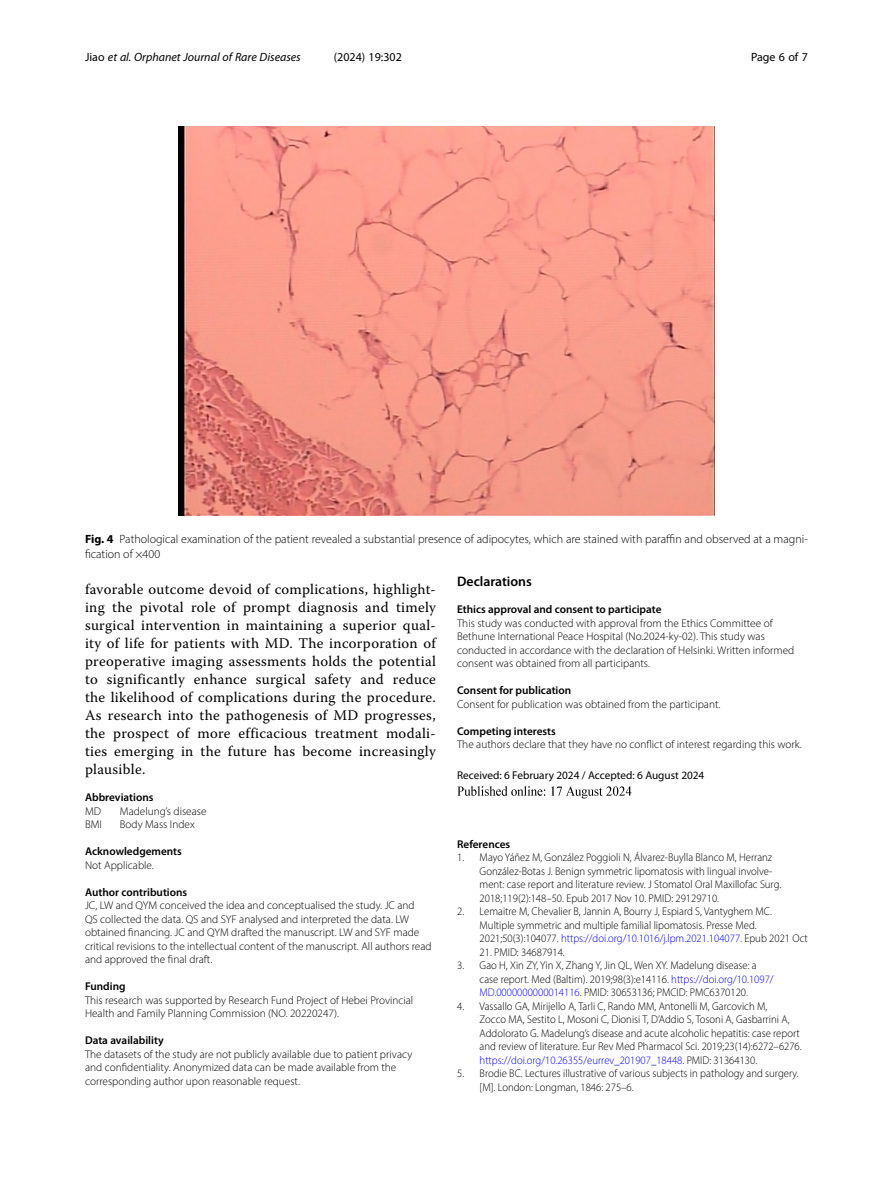
<style>
.page{position:relative;width:893px;height:1191px;background:#fff}
.page>*{position:absolute;margin:0;border:0;box-sizing:border-box;transform-origin:0 0}
.Body_Text{font:14.7px/18px "Warnock Pro";letter-spacing:.02em;color:#000;text-align:justify}
.Ethics_Declarations{font:600 13.8px "Myriad Pro";color:#000}
.Figure_Caption{font:300 12px/15px "Myriad Pro";color:#000}
.t1{font:italic 12px "Myriad Pro";color:#000}
.t2{font:12px "Myriad Pro";color:#000}
.Literatur_Entry{font:300 11.25px/13.5px "Myriad Pro";color:#000;scale:.95 1}
.Ethics_Declarations-2{font:300 11.25px/13.5px "Myriad Pro";color:#000}
.Author_Contribution{font:300 11.25px/13.5px "Myriad Pro";color:#000}
.Materials_Availabili{font:300 11.25px/13.5px "Myriad Pro";color:#000}
.Endmatter_Heading{font:600 11.25px "Myriad Pro";color:#000}
.Funding{font:300 11.25px/13.5px "Myriad Pro";color:#000}
.Article_History{font:11.25px "Myriad Pro";color:#000}
.Abbreviation_Para_1{font:300 11.25px "Myriad Pro";color:#000}
.Acknowledgements{font:300 11.25px "Myriad Pro";color:#000}
.Abbrevation_Heading{font:600 11.25px "Myriad Pro";color:#000}
.Literatur_Heading{font:600 11.25px "Myriad Pro";color:#000}
.s1{font-style:normal}
.s2{font-weight:700}
.s3{color:#00f}
</style>
<div class="page">
<img style="left:457px;top:786px;width:175px;height:13px">
<img style="left:178px;top:126px;width:536px;height:390px">
<p class="t1" style="left:85px;top:50px;width:217px"><span class="s1">Jiao</span> et al. Orphanet Journal of Rare Diseases</p>
<p class="t2" style="left:334px;top:50px;width:70px">(2024) 19:302</p>
<p class="t2" style="left:751px;top:50px;width:58px">Page 6 of 7</p>
<p class="Figure_Caption" style="left:85px;top:531px;width:724px"><span class="s2">Fig. 4</span> Pathological examination of the patient revealed a substantial presence of adipocytes, which are stained with paraffin and observed at a magni&shy;fication of ×400</p>
<p class="Body_Text" style="left:85px;top:580px;width:352px">favorable outcome devoid of complications, highlight&shy;ing the pivotal role of prompt diagnosis and timely surgical intervention in maintaining a superior qual&shy;ity of life for patients with MD. The incorporation of preoperative imaging assessments holds the potential to significantly enhance surgical safety and reduce the likelihood of complications during the procedure.<br>As research into the pathogenesis of MD progresses, the prospect of more efficacious treatment modali&shy;ties emerging in the future has become increasingly plausible.</p>
<p class="Abbrevation_Heading" style="left:85px;top:790px;width:70px">Abbreviations</p>
<p class="Abbreviation_Para_1" style="left:85px;top:804px;width:18px">MD</p>
<p class="Abbreviation_Para_1" style="left:120px;top:804px;width:88px">Madelung’s disease</p>
<p class="Abbreviation_Para_1" style="left:85px;top:817px;width:18px">BMI</p>
<p class="Abbreviation_Para_1" style="left:120px;top:817px;width:77px">Body Mass Index</p>
<p class="Endmatter_Heading" style="left:85px;top:844px;width:98px">Acknowledgements</p>
<p class="Acknowledgements" style="left:85px;top:858px;width:70px">Not Applicable.</p>
<p class="Endmatter_Heading" style="left:85px;top:885px;width:104px">Author contributions</p>
<p class="Author_Contribution" style="left:85px;top:898px;width:348px">JC, LW and QYM conceived the idea and conceptualised the study. JC and<br>QS collected the data. QS and SYF analysed and interpreted the data. LW obtained financing. JC and QYM drafted the manuscript. LW and SYF made critical revisions to the intellectual content of the manuscript. All authors read and approved the final draft.</p>
<p class="Endmatter_Heading" style="left:85px;top:979px;width:42px">Funding</p>
<p class="Funding" style="left:85px;top:993px;width:330px">This research was supported by Research Fund Project of Hebei Provincial<br>Health and Family Planning Commission (NO. 20220247).</p>
<p class="Endmatter_Heading" style="left:85px;top:1033px;width:80px">Data availability</p>
<p class="Materials_Availabili" style="left:85px;top:1047px;width:329px">The datasets of the study are not publicly available due to patient privacy and confidentiality. Anonymized data can be made available from the corresponding author upon reasonable request.</p>
<p class="Ethics_Declarations" style="left:457px;top:572px;width:76px">Declarations</p>
<p class="Endmatter_Heading" style="left:457px;top:602px;width:206px">Ethics approval and consent to participate</p>
<p class="Ethics_Declarations-2" style="left:457px;top:616px;width:339px">This study was conducted with approval from the Ethics Committee of Bethune International Peace Hospital (No.2024-ky-02). This study was conducted in accordance with the declaration of Helsinki. Written informed consent was obtained from all participants.</p>
<p class="Endmatter_Heading" style="left:457px;top:683px;width:116px">Consent for publication</p>
<p class="Ethics_Declarations-2" style="left:457px;top:697px;width:265px">Consent for publication was obtained from the participant.</p>
<p class="Endmatter_Heading" style="left:457px;top:723px;width:100px">Competing interests</p>
<p class="Ethics_Declarations-2" style="left:457px;top:737px;width:346px">The authors declare that they have no conflict of interest regarding this work.</p>
<p class="Article_History" style="left:457px;top:768px;width:249px">Received: 6 February 2024 / Accepted: 6 August 2024</p>
<p class="Literatur_Heading" style="left:457px;top:836px;width:55px">References</p>
<p class="Literatur_Entry" style="left:480px;top:850px;width:319px;text-indent:-22px">1. Mayo Yáñez M, González Poggioli N, Álvarez-Buylla Blanco M, Herranz González-Botas J. Benign symmetric lipomatosis with lingual involve&shy;ment: case report and literature review. J Stomatol Oral Maxillofac Surg.<br>2018;119(2):148–50. Epub 2017 Nov 10. PMID: 29129710.</p>
<p class="Literatur_Entry" style="left:480px;top:904px;width:347px;text-indent:-22px">2. Lemaitre M, Chevalier B, Jannin A, Bourry J, Espiard S, Vantyghem MC.<br>Multiple symmetric and multiple familial lipomatosis. Presse Med.<br>2021;50(3):104077. <span class="s3">https://doi.org/10.1016/j.lpm.2021.104077</span>. Epub 2021 Oct</p>
<p class="Literatur_Entry" style="left:480px;top:945px;width:91px">21. PMID: 34687914.</p>
<p class="Literatur_Entry" style="left:480px;top:958px;width:311px;text-indent:-22px">3. Gao H, Xin ZY, Yin X, Zhang Y, Jin QL, Wen XY. Madelung disease: a case report. Med (Baltim). 2019;98(3):e14116. <span class="s3">https://doi.org/10.1097/<br>MD.0000000000014116</span>. PMID: 30653136; PMCID: PMC6370120.</p>
<p class="Literatur_Entry" style="left:480px;top:999px;width:341px;text-indent:-22px">4. Vassallo GA, Mirijello A, Tarli C, Rando MM, Antonelli M, Garcovich M,<br>Zocco MA, Sestito L, Mosoni C, Dionisi T, D’Addio S, Tosoni A, Gasbarrini A, Addolorato G. Madelung’s disease and acute alcoholic hepatitis: case report and review of literature. Eur Rev Med Pharmacol Sci. 2019;23(14):6272–6276. <span class="s3">https://doi.org/10.26355/eurrev_201907_18448</span>. PMID: 31364130.</p>
<p class="Literatur_Entry" style="left:480px;top:1066px;width:337px;text-indent:-22px">5. Brodie BC. Lectures illustrative of various subjects in pathology and surgery. [M]. London: Longman, 1846: 275–6.</p>
</div>
